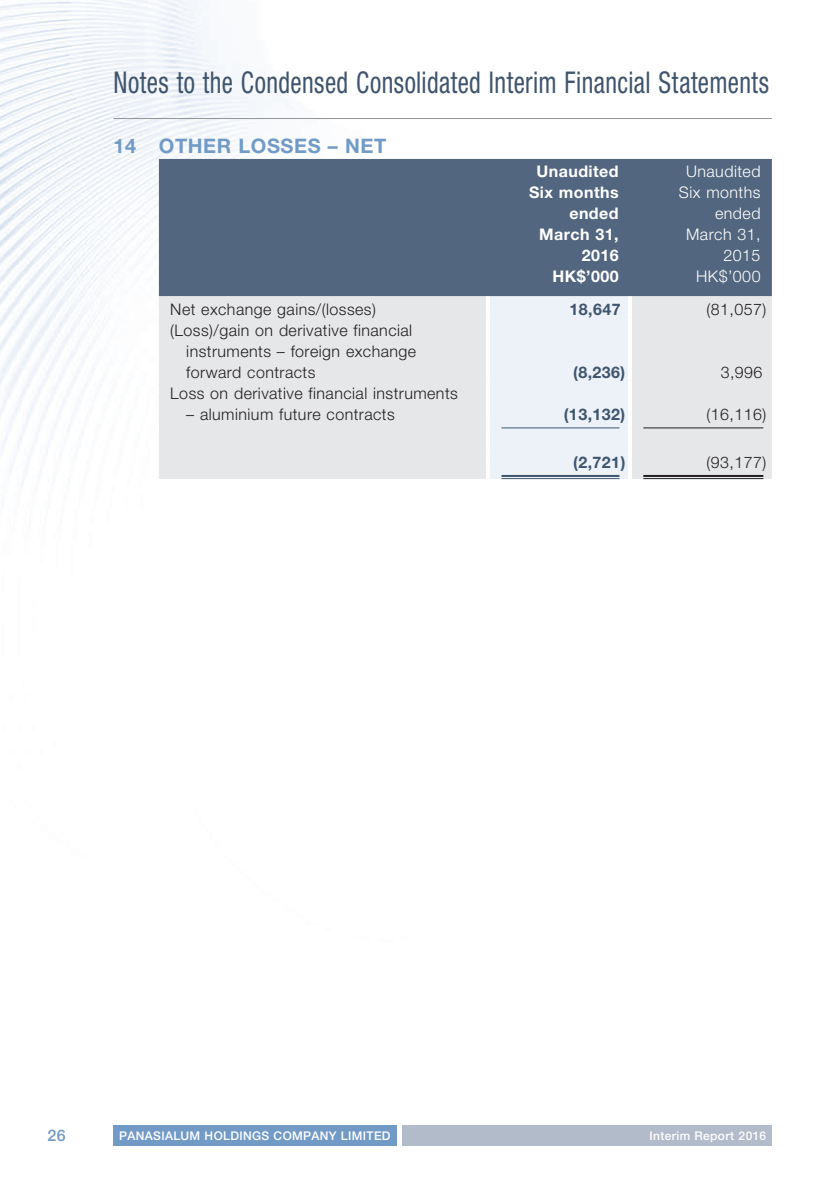
<style>
.page{position:relative;width:840px;height:1191px;background:#fff}
.page>*{position:absolute;margin:0;border:0;box-sizing:border-box;transform-origin:0 0}
.t1{font:condensed 30px "Helvetica Neue LT Std";letter-spacing:.015em;color:#3f556e;scale:.84 1}
.t2{font:700 20px "Helvetica Neue LT Std";color:#719ac7}
.t3{font:300 16px/21px "Helvetica Neue LT Std";letter-spacing:.03em;color:#231f20}
.t4{font:700 16px/21px "Helvetica Neue LT Std";letter-spacing:.03em;color:#fff;text-align:right}
.t5{font:300 16px/21px "Helvetica Neue LT Std";letter-spacing:.03em;color:#fff;text-align:right}
.t6{font:700 16px "Helvetica Neue LT Std";letter-spacing:.03em;color:#3f556e}
.t7{font:500 16px "Helvetica Neue LT Std";color:#719ac7}
.t8{font:500 12px "Helvetica Neue LT Std";letter-spacing:.03em;color:#fff}
</style>
<div class="page">
<img style="left:0;top:0;width:772px;height:1146px">
<hr style="left:113px;top:118px;width:658px;height:1px;background:#939598">
<div style="left:113px;top:1125px;width:283px;height:20px;background:#719ac7"></div>
<div style="left:402px;top:1125px;width:369px;height:20px;background:#b2bbca"></div>
<div style="left:159px;top:159px;width:612px;height:137px;background:#53667f"></div>
<div style="left:159px;top:296px;width:612px;height:183px;background:#e6e7e9"></div>
<div style="left:486px;top:296px;width:145px;height:183px;background:#edf1f8"></div>
<hr style="left:501px;top:427px;width:118px;height:1px;background:#3f556e">
<hr style="left:643px;top:427px;width:120px;height:1px;background:#231f20">
<hr style="left:501px;top:475px;width:118px;height:2px;background:#3f556e">
<hr style="left:501px;top:478px;width:118px;height:1px;background:#3f556e">
<hr style="left:643px;top:475px;width:120px;height:2px;background:#231f20">
<hr style="left:643px;top:478px;width:120px;height:1px;background:#231f20">
<h1 class="t1" style="left:113px;top:65px;width:781px">Notes to the Condensed Consolidated Interim Financial Statements</h1>
<p class="t2" style="left:113px;top:133px;width:40px">14 OTHER</p>
<p class="t2" style="left:238px;top:133px;width:15px">LOSSES</p>
<p class="t2" style="left:328px;top:133px;width:46px">– NET</p>
<p class="t4" style="left:528px;top:161px;width:91px">Unaudited<br>Six months ended<br>March 31,<br>2016<br>HK$’000</p>
<p class="t5" style="left:678px;top:161px;width:83px">Unaudited<br>Six months ended<br>March 31,<br>2015<br>HK$’000</p>
<p class="t3" style="left:170px;top:298px;width:207px">Net exchange gains/(losses)</p>
<p class="t6" style="left:569px;top:299px;width:53px">18,647</p>
<p class="t3" style="left:706px;top:298px;width:61px">(81,057)</p>
<p class="t3" style="left:186px;top:319px;width:231px;text-indent:-16px">(Loss)/gain on derivative financial instruments – foreign exchange forward contracts</p>
<p class="t6" style="left:573px;top:362px;width:54px">(8,236)</p>
<p class="t3" style="left:720px;top:361px;width:43px">3,996</p>
<p class="t3" style="left:170px;top:382px;width:289px">Loss on derivative financial instruments</p>
<p class="t3" style="left:186px;top:403px;width:210px">– aluminium future contracts</p>
<p class="t6" style="left:563px;top:404px;width:63px">(13,132)</p>
<p class="t3" style="left:706px;top:403px;width:61px">(16,116)</p>
<p class="t6" style="left:573px;top:452px;width:54px">(2,721)</p>
<p class="t3" style="left:706px;top:451px;width:61px">(93,177)</p>
<p class="t7" style="left:48px;top:1125px;width:20px">26</p>
<p class="t8" style="left:119px;top:1128px;width:273px">PANASIALUM HOLDINGS COMPANY LIMITED</p>
<p class="t8" style="left:649px;top:1128px;width:118px">Interim Report 2016</p>
</div>
